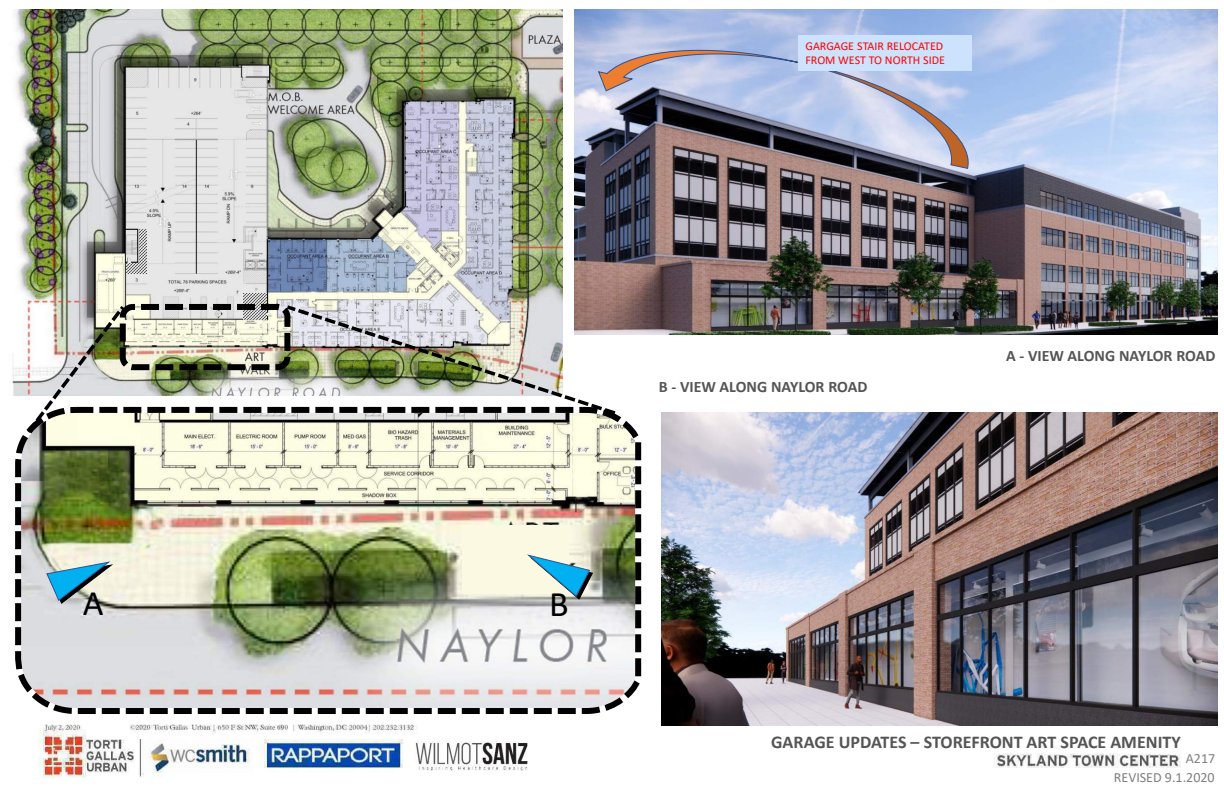
<style>
.page{position:relative;width:1224px;height:792px;background:#fff}
.page>*{position:absolute;margin:0;border:0;box-sizing:border-box;transform-origin:0 0}
.t1{font:36px "Calibri";color:#000}
.t2{font:700 18px "Calibri";color:#555557}
.t3{font:700 16px "Calibri";color:#555557}
.t4{font:14px "Calibri";color:#7f7f7f}
.t5{font:12px/14.4px "Calibri";color:#f00}
</style>
<div class="page">
<img style="left:38px;top:9px;width:1180px;height:769px">
<div style="left:1026px;top:725px;width:162px;height:19px;background:#fff"></div>
<img style="left:415px;top:742px;width:112px;height:28px">
<div style="left:1188px;top:758px;width:27px;height:19px;background:#fff"></div>
<div style="left:1188px;top:706px;width:32px;height:52px;background:#fff"></div>
<img style="left:12px;top:9px;width:551px;height:387px">
<svg style="left:127px;top:230px;width:20px;height:44px"></svg>
<img style="left:126px;top:226px;width:13px;height:37px">
<svg style="left:243px;top:294px;width:24px;height:25px"></svg>
<img style="left:15px;top:404px;width:629px;height:313px">
<div style="left:462px;top:525px;width:107px;height:69px;background:#fbf9e2"></div>
<img style="left:575px;top:9px;width:642px;height:325px">
<img style="left:661px;top:413px;width:556px;height:313px">
<svg style="left:46px;top:561px;width:67px;height:43px;background:#82b5c3"></svg>
<svg style="left:525px;top:553px;width:68px;height:47px"></svg>
<img style="left:24px;top:302px;width:104px;height:135px">
<img style="left:283px;top:303px;width:336px;height:114px">
<div style="left:120px;top:304px;width:170px;height:66px;border:6px dashed #000;border-radius:10px"></div>
<svg style="left:597px;top:43px;width:378px;height:127px;background:#9596aa"></svg>
<div style="left:798px;top:35px;width:174px;height:36px;background:#cde2fd"></div>
<p class="t5" style="left:805px;top:40px;width:141px">GARGAGE STAIR RELOCATED<br>FROM WEST TO NORTH SIDE</p>
<h1 class="t1" style="left:83px;top:588px;width:22px">A</h1>
<h1 class="t1" style="left:549px;top:589px;width:21px">B</h1>
<p class="t3" style="left:659px;top:380px;width:210px">B - VIEW ALONG NAYLOR ROAD</p>
<p class="t3" style="left:1006px;top:349px;width:211px">A - VIEW ALONG NAYLOR ROAD</p>
<p class="t2" style="left:771px;top:735px;width:411px">GARAGE UPDATES – STOREFRONT ART SPACE AMENITY</p>
<p class="t4" style="left:1186px;top:753px;width:31px">A217</p>
<p class="t4" style="left:1114px;top:772px;width:102px">REVISED 9.1.2020</p>
</div>
